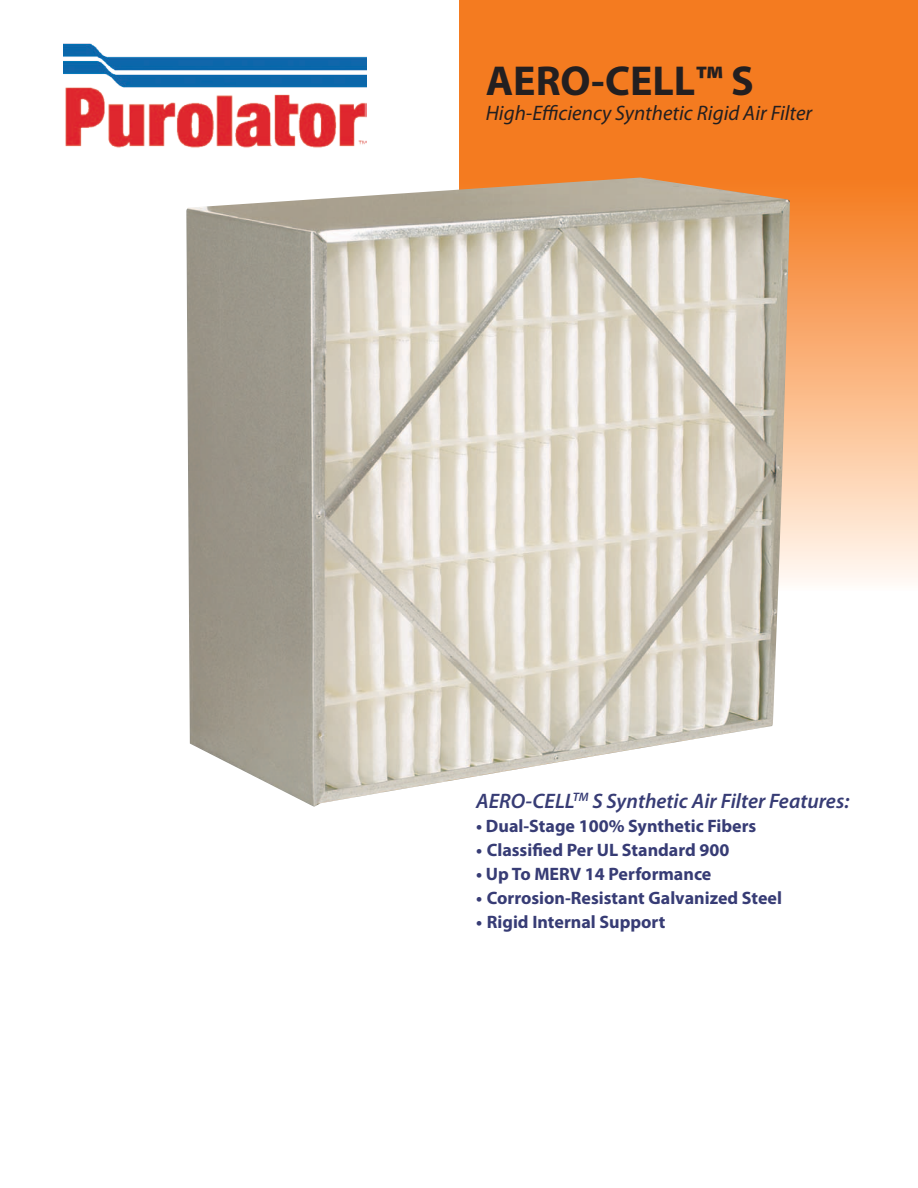
<style>
.page{position:relative;width:918px;height:1188px;background:#fff}
.page>*{position:absolute;margin:0;border:0;box-sizing:border-box;transform-origin:0 0}
.t1{font:700 42px "Myriad Pro";color:#231f20}
.t2{font:italic 600 21px "Myriad Pro";color:#373c75}
.t3{font:italic 21px "Myriad Pro";color:#231f20}
.t4{font:700 18px "Myriad Pro";color:#373c75}
</style>
<div class="page">
<div style="left:459px;top:0;width:459px;height:194px;background:#f47b20"></div>
<div style="left:459px;top:180px;width:459px;height:414px;background:linear-gradient(to bottom,#f57a1d,#fffaf4)"></div>
<img style="left:186px;top:178px;width:604px;height:629px">
<img style="left:63px;top:43px;width:304px;height:105px">
<h1 class="t1" style="left:486px;top:53px;width:270px">AERO-CELL™ S</h1>
<p class="t3" style="left:486px;top:100px;width:328px">High-Efficiency Synthetic Rigid Air Filter</p>
<p class="t2" style="left:476px;top:787px;width:375px">AERO-CELL<sup>TM</sup> S Synthetic Air Filter Features:</p>
<p class="t4" style="left:476px;top:814px;width:282px">• Dual-Stage 100% Synthetic Fibers</p>
<p class="t4" style="left:476px;top:838px;width:255px">• Classified Per UL Standard 900</p>
<p class="t4" style="left:476px;top:862px;width:237px">• Up To MERV 14 Performance</p>
<p class="t4" style="left:476px;top:886px;width:307px">• Corrosion-Resistant Galvanized Steel</p>
<p class="t4" style="left:476px;top:910px;width:191px">• Rigid Internal Support</p>
</div>
